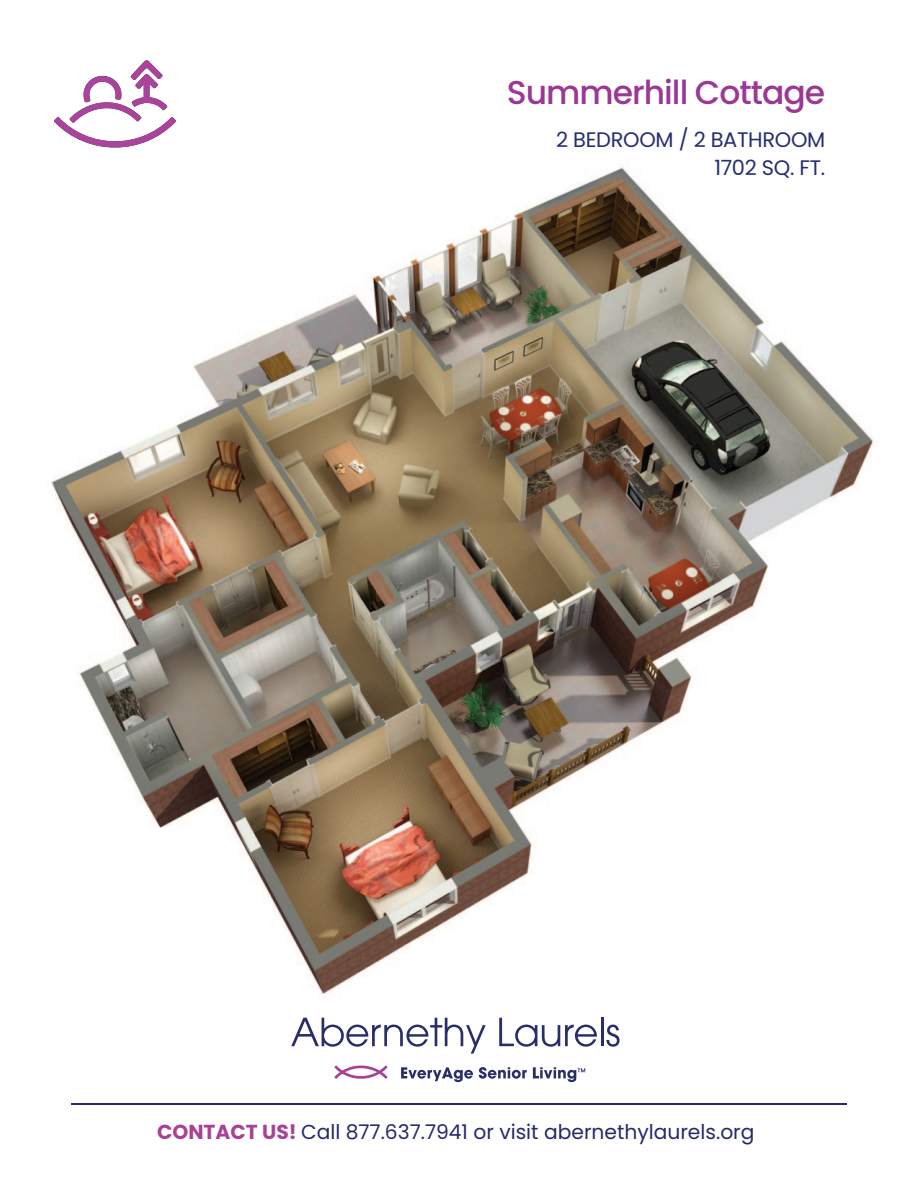
<style>
.page{position:relative;width:918px;height:1188px;background:#fff}
.page>*{position:absolute;margin:0;border:0;box-sizing:border-box;transform-origin:0 0}
.t1{font:500 33px "Poppins";letter-spacing:-.03em;color:#9b3895}
.t2{font:21px "Poppins";letter-spacing:-.015em;color:#252e71}
.t3{font:20.25px "Poppins";color:#252967}
.s1{font-weight:700;color:#a84198}
</style>
<div class="page">
<img style="left:51px;top:167px;width:823px;height:851px">
<svg style="left:54px;top:60px;width:122px;height:88px"></svg>
<hr style="left:71px;top:1103px;width:775px;height:1px;background:#252967">
<svg style="left:401px;top:1067px;width:72px;height:15px"></svg>
<svg style="left:479px;top:1067px;width:48px;height:12px"></svg>
<svg style="left:334px;top:1065px;width:54px;height:14px"></svg>
<svg style="left:291px;top:1018px;width:195px;height:36px"></svg>
<svg style="left:499px;top:1018px;width:98px;height:29px"></svg>
<hr style="left:601px;top:1018px;width:2px;height:28px;background:#292e6a">
<svg style="left:606px;top:1025px;width:14px;height:22px"></svg>
<svg style="left:533px;top:1067px;width:52px;height:15px"></svg>
<p class="t1" style="left:507px;top:79px;width:320px">Summerhill Cottage</p>
<p class="t2" style="left:556px;top:127px;width:271px">2 BEDROOM / 2 BATHROOM</p>
<p class="t2" style="left:714px;top:155px;width:112px">1702 SQ. FT.</p>
<p class="t3" style="left:157px;top:1121px;width:599px"><span class="s1">CONTACT US!</span> Call 877.637.7941 or visit abernethylaurels.org</p>
</div>
